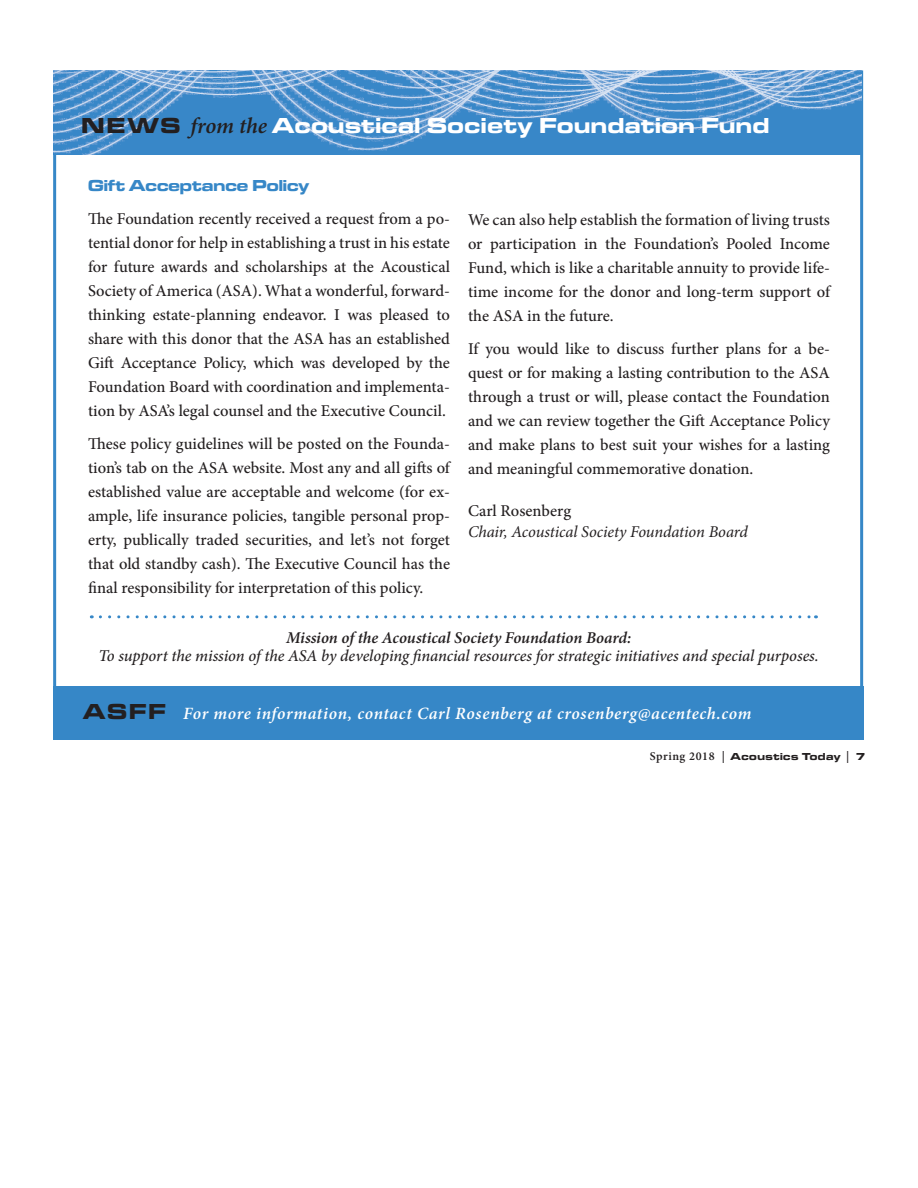
<style>
.page{position:relative;width:918px;height:1188px;background:#fff}
.page>*{position:absolute;margin:0;border:0;box-sizing:border-box;transform-origin:0 0}
.t1{font:700 22.5px "Microgramma Ext D";letter-spacing:.03em;color:#fff}
.t2{font:italic 600 17.25px "Minion Pro";letter-spacing:.035em;color:#fff}
.t3{font:500 16.5px/24px "Minion Pro";letter-spacing:-.005em;color:#231f20;text-align:justify}
.t4{font:italic 500 16.5px "Minion Pro";letter-spacing:-.01em;color:#231f20}
.t5{font:italic 600 16.5px "Minion Pro";letter-spacing:-.005em;color:#231f20}
.t6{font:italic 16.5px "Minion Pro";letter-spacing:-.005em;color:#231f20}
.t7{font:700 16.5px "Microgramma Ext D";color:#3687c7}
.t8{font:700 10.5px "Microgramma Ext D";letter-spacing:.05em;color:#231f20}
.s1{color:#231f20}
.s2{font-family:"Minion Pro";font-weight:600;font-style:italic;color:#231f20}
.s3{font-family:"Microgramma Ext D";font-weight:700;font-style:normal;font-size:22.5px;color:#231f20}
.s4{font-family:"Minion Pro";font-weight:600;font-size:12px}
</style>
<div class="page">
<img style="left:53px;top:70px;width:809px;height:84px">
<svg style="left:100px;top:615px;width:716px;height:3px"></svg>
<div style="left:53px;top:686px;width:810px;height:53px;background:#3687c7"></div>
<h1 class="t1" style="left:81px;top:111px;width:689px"><span class="s1">NEWS</span> <span class="s2">from the</span> Acoustical Society Foundation Fund</h1>
<p class="t7" style="left:88px;top:174px;width:223px">Gift Acceptance Policy</p>
<p class="t3" style="left:88px;top:206px;width:364px">The Foundation recently received a request from a po&shy;tential donor for help in establishing a trust in his estate for future awards and scholarships at the Acoustical Society of America (ASA). What a wonderful, forward&shy;thinking estate-planning endeavor. I was pleased to share with this donor that the ASA has an established Gift Acceptance Policy, which was developed by the Foundation Board with coordination and implementa&shy;tion by ASA’s legal counsel and the Executive Council.</p>
<p class="t3" style="left:88px;top:431px;width:364px">These policy guidelines will be posted on the Founda&shy;tion’s tab on the ASA website. Most any and all gifts of established value are acceptable and welcome (for ex&shy;ample, life insurance policies, tangible personal prop&shy;erty, publically traded securities, and let’s not forget that old standby cash). The Executive Council has the final responsibility for interpretation of this policy.</p>
<p class="t3" style="left:468px;top:207px;width:364px">We can also help establish the formation of living trusts or participation in the Foundation’s Pooled Income Fund, which is like a charitable annuity to provide life&shy;time income for the donor and long-term support of the ASA in the future.</p>
<p class="t3" style="left:468px;top:336px;width:364px">If you would like to discuss further plans for a be&shy;quest or for making a lasting contribution to the ASA through a trust or will, please contact the Foundation and we can review together the Gift Acceptance Policy and make plans to best suit your wishes for a lasting and meaningful commemorative donation.</p>
<p class="t3" style="left:468px;top:498px;width:105px">Carl Rosenberg</p>
<p class="t6" style="left:468px;top:520px;width:281px">Chair, Acoustical Society Foundation Board</p>
<p class="t5" style="left:286px;top:626px;width:347px">Mission of the Acoustical Society Foundation Board:</p>
<p class="t4" style="left:99px;top:645px;width:722px">To support the mission of the ASA by developing financial resources for strategic initiatives and special purposes.</p>
<p class="t2" style="left:83px;top:701px;width:670px"><span class="s3">ASFF</span> For more information, contact Carl Rosenberg at crosenberg@acentech.com</p>
<p class="t8" style="left:650px;top:749px;width:217px"><span class="s4">Spring 2018 |</span> Acoustics Today <span class="s4">|</span> 7</p>
</div>
